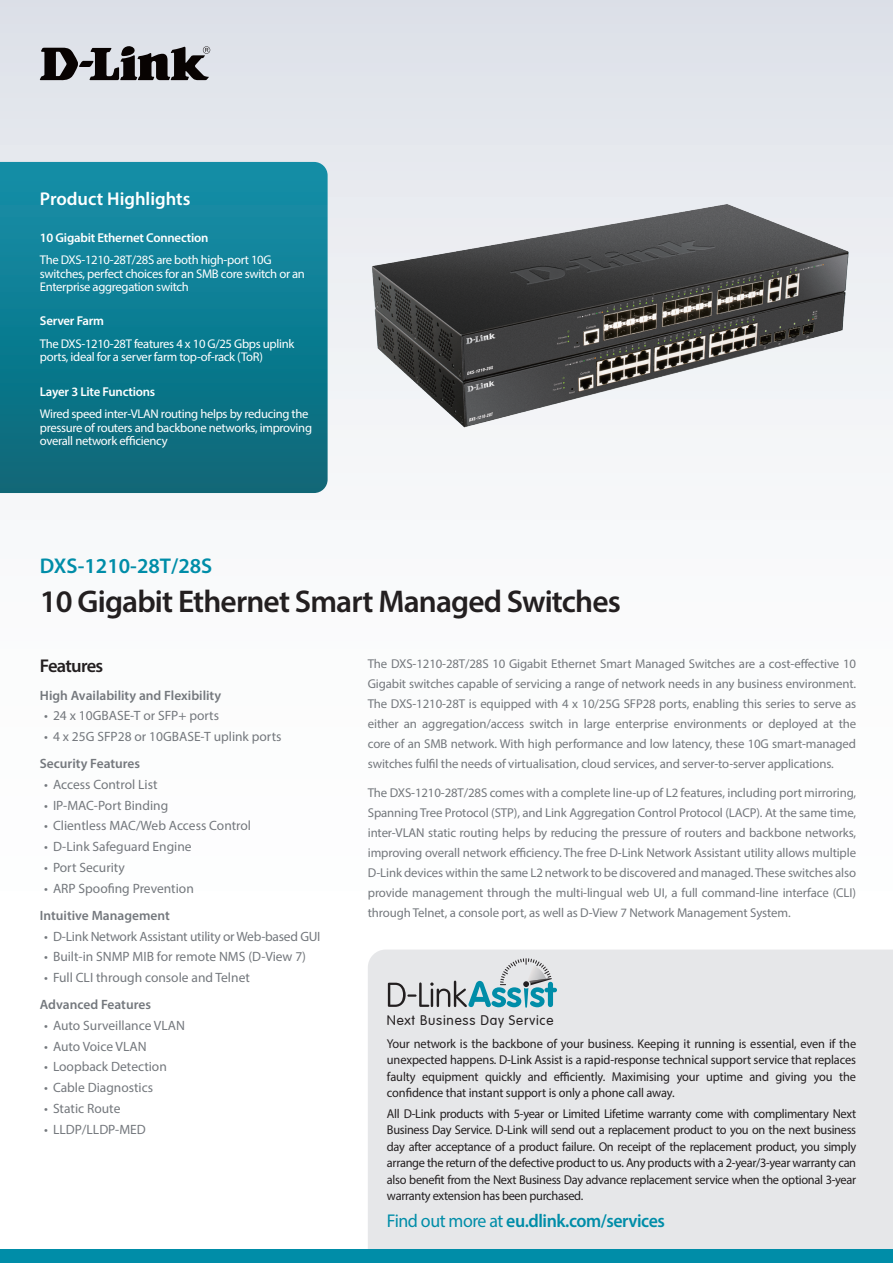
<style>
.page{position:relative;width:893px;height:1263px;background:#fff}
.page>*{position:absolute;margin:0;border:0;box-sizing:border-box;transform-origin:0 0}
.t1{font:600 31.5px "Myriad Pro";letter-spacing:-.025em;color:#231f20}
.t2{font:600 21.3px "Myriad Pro";color:#008da8}
.t3{font:600 18.6px "Myriad Pro";letter-spacing:-.025em;color:#008da8}
.t4{font:600 18.6px "Myriad Pro";color:#fff}
.t5{font:600 18.6px "Myriad Pro";letter-spacing:-.04em;color:#231f20}
.t6{font:300 13.65px "VAG Rounded";letter-spacing:.055em;color:#231f20}
.t7{font:13.5px "Myriad Pro";color:#74787d}
.t8{font:600 13.5px "Myriad Pro";color:#74787d}
.t9{font:13.5px "Myriad Pro";letter-spacing:-.02em;color:#74787d}
.t10{font:12.9px/20px "Myriad Pro";letter-spacing:-.01em;color:#74787d;text-align:justify}
.t11{font:12.9px/16.5px "Myriad Pro";letter-spacing:-.02em;color:#231f20;text-align:justify}
.t12{font:600 12.9px "Myriad Pro";letter-spacing:-.015em;color:#fff}
.t13{font:12.6px/13.5px "Myriad Pro";letter-spacing:-.025em;color:#fff}
.s1{font-weight:400}
</style>
<div class="page">
<div style="left:0;top:0;width:893px;height:1084px;background:linear-gradient(to bottom,#e3e6ec,#fff)"></div>
<svg style="left:0;top:162px;width:328px;height:331px;background:#0f7c90"></svg>
<svg style="left:40px;top:46px;width:170px;height:34px;background:#6b6a6c"></svg>
<div style="left:368px;top:949px;width:525px;height:300px;background:#e6e7e9"></div>
<svg style="left:388px;top:958px;width:169px;height:50px;background:#b8cacf"></svg>
<div style="left:0;top:1249px;width:893px;height:14px;background:#008da8"></div>
<img style="left:371px;top:200px;width:479px;height:232px">
<h3 class="t4" style="left:40px;top:187px;width:152px">Product Highlights</h3>
<p class="t12" style="left:40px;top:229px;width:170px">10 Gigabit Ethernet Connection</p>
<p class="t13" style="left:40px;top:253px;width:267px">The DXS-1210-28T/28S are both high-port 10G switches, perfect choices for an SMB core switch or an<br>Enterprise aggregation switch</p>
<p class="t12" style="left:40px;top:313px;width:66px">Server Farm</p>
<p class="t13" style="left:40px;top:337px;width:256px">The DXS-1210-28T features 4 x 10 G/25 Gbps uplink ports, ideal for a server farm top-of-rack (ToR)</p>
<p class="t12" style="left:40px;top:383px;width:117px">Layer 3 Lite Functions</p>
<p class="t13" style="left:40px;top:407px;width:274px">Wired speed inter-VLAN routing helps by reducing the pressure of routers and backbone networks, improving overall network efficiency</p>
<h2 class="t2" style="left:40px;top:552px;width:174px">DXS-1210-28T/28S</h2>
<h1 class="t1" style="left:40px;top:582px;width:583px">10 Gigabit Ethernet Smart Managed Switches</h1>
<h3 class="t5" style="left:40px;top:654px;width:65px">Features</h3>
<p class="t8" style="left:40px;top:686px;width:183px">High Availability and Flexibility</p>
<p class="t7" style="left:44px;top:707px;width:176px">• 24 x 10GBASE-T or SFP+ ports</p>
<p class="t7" style="left:44px;top:728px;width:239px">• 4 x 25G SFP28 or 10GBASE-T uplink ports</p>
<p class="t8" style="left:40px;top:755px;width:102px">Security Features</p>
<p class="t7" style="left:44px;top:776px;width:115px">• Access Control List</p>
<p class="t7" style="left:44px;top:797px;width:126px">• IP-MAC-Port Binding</p>
<p class="t7" style="left:44px;top:817px;width:209px">• Clientless MAC/Web Access Control</p>
<p class="t7" style="left:44px;top:838px;width:149px">• D-Link Safeguard Engine</p>
<p class="t7" style="left:44px;top:859px;width:82px">• Port Security</p>
<p class="t7" style="left:44px;top:880px;width:151px">• ARP Spoofing Prevention</p>
<p class="t8" style="left:40px;top:907px;width:131px">Intuitive Management</p>
<p class="t9" style="left:44px;top:928px;width:278px">• D-Link Network Assistant utility or Web-based GUI</p>
<p class="t7" style="left:44px;top:948px;width:264px">• Built-in SNMP MIB for remote NMS (D-View 7)</p>
<p class="t7" style="left:44px;top:969px;width:207px">• Full CLI through console and Telnet</p>
<p class="t8" style="left:40px;top:996px;width:113px">Advanced Features</p>
<p class="t7" style="left:44px;top:1017px;width:142px">• Auto Surveillance VLAN</p>
<p class="t7" style="left:44px;top:1038px;width:104px">• Auto Voice VLAN</p>
<p class="t7" style="left:44px;top:1058px;width:124px">• Loopback Detection</p>
<p class="t7" style="left:44px;top:1079px;width:111px">• Cable Diagnostics</p>
<p class="t7" style="left:44px;top:1100px;width:78px">• Static Route</p>
<p class="t7" style="left:44px;top:1121px;width:103px">• LLDP/LLDP-MED</p>
<p class="t10" style="left:368px;top:654px;width:490px">The DXS-1210-28T/28S 10 Gigabit Ethernet Smart Managed Switches are a cost-effective 10<br>Gigabit switches capable of servicing a range of network needs in any business environment.<br>The DXS-1210-28T is equipped with 4 x 10/25G SFP28 ports, enabling this series to serve as either an aggregation/access switch in large enterprise environments or deployed at the core of an SMB network. With high performance and low latency, these 10G smart-managed switches fulfil the needs of virtualisation, cloud services, and server-to-server applications.</p>
<p class="t10" style="left:368px;top:782px;width:490px">The DXS-1210-28T/28S comes with a complete line-up of L2 features, including port mirroring, Spanning Tree Protocol (STP), and Link Aggregation Control Protocol (LACP). At the same time, inter-VLAN static routing helps by reducing the pressure of routers and backbone networks, improving overall network efficiency. The free D-Link Network Assistant utility allows multiple D-Link devices within the same L2 network to be discovered and managed. These switches also provide management through the multi-lingual web UI, a full command-line interface (CLI) through Telnet, a console port, as well as D‑View 7 Network Management System.</p>
<p class="t6" style="left:387px;top:1012px;width:168px">Next Business Day Service</p>
<p class="t11" style="left:387px;top:1035px;width:471px">Your network is the backbone of your business. Keeping it running is essential, even if the unexpected happens. D-Link Assist is a rapid-response technical support service that replaces faulty equipment quickly and efficiently. Maximising your uptime and giving you the confidence that instant support is only a phone call away.</p>
<p class="t11" style="left:387px;top:1105px;width:471px">All D-Link products with 5-year or Limited Lifetime warranty come with complimentary Next Business Day Service. D-Link will send out a replacement product to you on the next business day after acceptance of a product failure. On receipt of the replacement product, you simply arrange the return of the defective product to us. Any products with a 2-year/3-year warranty can also benefit from the Next Business Day advance replacement service when the optional 3-year warranty extension has been purchased.</p>
<h3 class="t3" style="left:387px;top:1209px;width:279px"><span class="s1">Find out more at</span> eu.dlink.com/services</h3>
</div>
